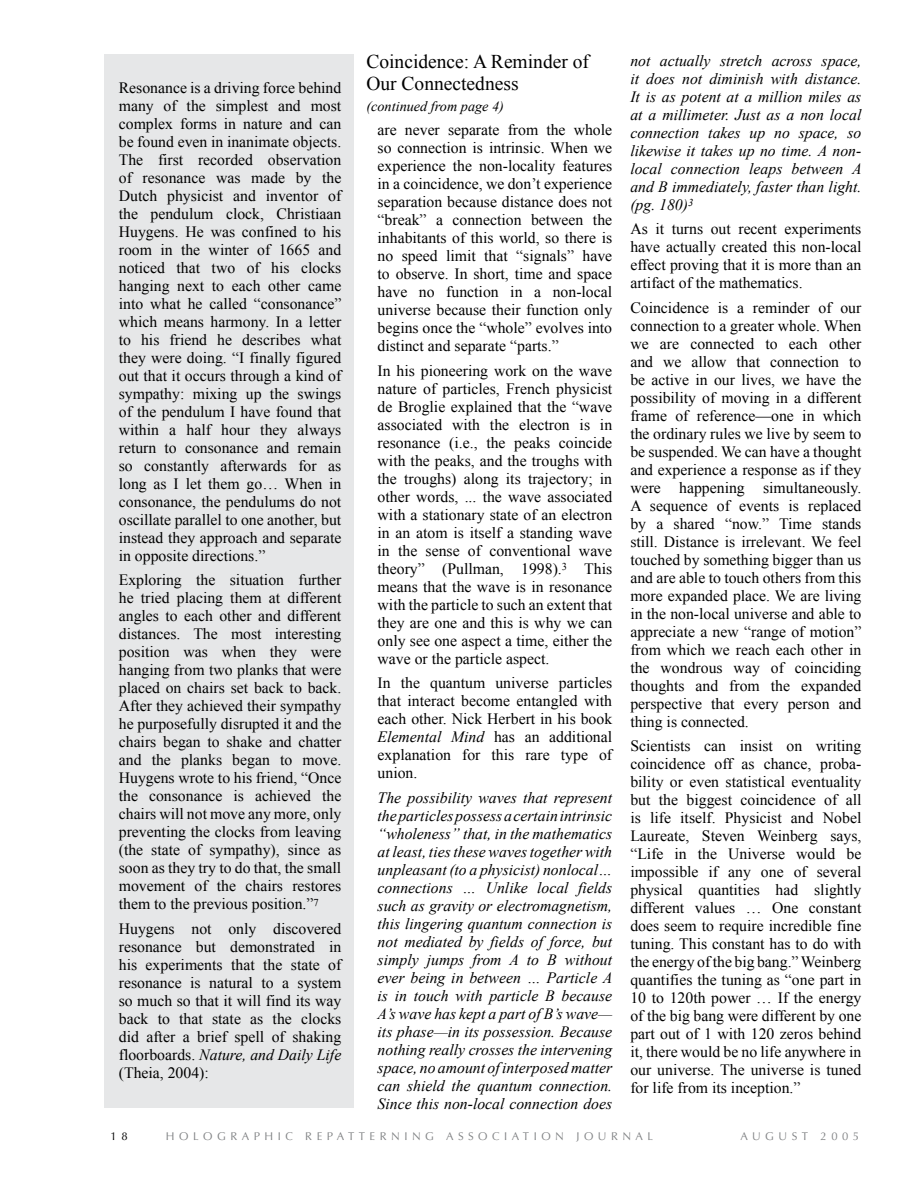
<style>
.page{position:relative;width:918px;height:1188px;background:#fff}
.page>*{position:absolute;margin:0;border:0;box-sizing:border-box;transform-origin:0 0}
.t1{font:19.5px/22.5px "Times New Roman";color:#000}
.t2{font:15.75px/18px "Times New Roman";color:#000;text-align:justify}
.t3{font:italic 15.75px/18px "Times New Roman";color:#000;text-align:justify}
.t4{font:italic 14.25px "Times New Roman";color:#000}
.t5{font:11.25px "Optima";letter-spacing:.4em;color:#808284}
.t6{font:11.25px "Optima";color:#000}
.s1{font-style:italic}
</style>
<div class="page">
<div style="left:104px;top:55px;width:250px;height:1053px;background:#e6e7e8"></div>
<p class="t2" style="left:119px;top:79px;width:224px;text-align:left">Resonance is a driving force behind many of the simplest and most complex forms in nature and can be found even in inanimate objects.<br>The first recorded observation of resonance was made by the<br>Dutch physicist and inventor of the pendulum clock, Christiaan<br>Huygens. He was confined to his room in the winter of 1665 and noticed that two of his clocks hanging next to each other came into what he called “consonance” which means harmony. In a letter to his friend he describes what they were doing. “I finally figured out that it occurs through a kind of sympathy: mixing up the swings of the pendulum I have found that within a half hour they always return to consonance and remain so constantly afterwards for as long as I let them go… When in consonance, the pendulums do not oscillate parallel to one another, but instead they approach and separate in opposite directions.”</p>
<p class="t2" style="left:119px;top:571px;width:224px;text-align:left">Exploring the situation further he tried placing them at different angles to each other and different distances. The most interesting position was when they were hanging from two planks that were placed on chairs set back to back.<br>After they achieved their sympathy he purposefully disrupted it and the chairs began to shake and chatter and the planks began to move.<br>Huygens wrote to his friend, “Once the consonance is achieved the chairs will not move any more, only preventing the clocks from leaving (the state of sympathy), since as soon as they try to do that, the small movement of the chairs restores them to the previous position.”<sup>7</sup></p>
<p class="t2" style="left:119px;top:919px;width:224px">Huygens not only discovered resonance but demonstrated in his experiments that the state of resonance is natural to a system so much so that it will find its way back to that state as the clocks did after a brief spell of shaking floorboards. <span class="s1">Nature, and Daily Life </span>(Theia, 2004):</p>
<p class="t1" style="left:366px;top:49px;width:224px">Coincidence: A Reminder of<br>Our Connectedness</p>
<p class="t4" style="left:366px;top:98px;width:139px">(continued from page 4)</p>
<p class="t2" style="left:378px;top:121px;width:236px">are never separate from the whole so connection is intrinsic. When we experience the non-locality features in a coincidence, we don’t experience separation because distance does not “break” a connection between the inhabitants of this world, so there is no speed limit that “signals” have to observe. In short, time and space have no function in a non-local universe because their function only begins once the “whole” evolves into distinct and separate “parts.”</p>
<p class="t2" style="left:378px;top:361px;width:236px">In his pioneering work on the wave nature of particles, French physicist de Broglie explained that the “wave associated with the electron is in resonance (i.e., the peaks coincide with the peaks, and the troughs with the troughs) along its trajectory; in other words, ... the wave associated with a stationary state of an electron in an atom is itself a standing wave in the sense of conventional wave theory” (Pullman, 1998). <sup>3</sup> This means that the wave is in resonance with the particle to such an extent that they are one and this is why we can only see one aspect a time, either the wave or the particle aspect.</p>
<p class="t2" style="left:378px;top:674px;width:236px">In the quantum universe particles that interact become entangled with each other. Nick Herbert in his book <span class="s1">Elemental Mind</span> has an additional explanation for this rare type of union.</p>
<p class="t3" style="left:378px;top:788px;width:236px">The possibility waves that represent the particles possess a certain intrinsic “wholeness” that, in the mathematics at least, ties these waves together with unpleasant (to a physicist) nonlocal… connections … Unlike local fields such as gravity or electromagnetism, this lingering quantum connection is not mediated by fields of force, but simply jumps from A to B without ever being in between … Particle A is in touch with particle B because A’s wave has kept a part of B’s wave— its phase—in its possession. Because nothing really crosses the intervening space, no amount of interposed matter can shield the quantum connection.<br>Since this non-local connection does</p>
<p class="t3" style="left:630px;top:51px;width:233px">not actually stretch across space, it does not diminish with distance.<br>It is as potent at a million miles as at a millimeter. Just as a non local connection takes up no space, so likewise it takes up no time. A non&shy;local connection leaps between A and B immediately, faster than light. (pg. 180)<sup>3</sup></p>
<p class="t2" style="left:630px;top:220px;width:233px">As it turns out recent experiments have actually created this non-local effect proving that it is more than an artifact of the mathematics.</p>
<p class="t2" style="left:630px;top:298px;width:233px;text-align:left">Coincidence is a reminder of our connection to a greater whole. When we are connected to each other and we allow that connection to be active in our lives, we have the possibility of moving in a different frame of reference—one in which the ordinary rules we live by seem to be suspended. We can have a thought and experience a response as if they were happening simultaneously.<br>A sequence of events is replaced by a shared “now.” Time stands still. Distance is irrelevant. We feel touched by something bigger than us and are able to touch others from this more expanded place. We are living in the non-local universe and able to appreciate a new “range of motion” from which we reach each other in the wondrous way of coinciding thoughts and from the expanded perspective that every person and thing is connected.</p>
<p class="t2" style="left:630px;top:737px;width:233px">Scientists can insist on writing coincidence off as chance, proba&shy;bility or even statistical eventuality but the biggest coincidence of all is life itself. Physicist and Nobel Laureate, Steven Weinberg says, “Life in the Universe would be impossible if any one of several physical quantities had slightly different values … One constant does seem to require incredible fine tuning. This constant has to do with the energy of the big bang.” Weinberg quantifies the tuning as “one part in 10 to 120th power … If the energy of the big bang were different by one part out of 1 with 120 zeros behind it, there would be no life anywhere in our universe. The universe is tuned for life from its inception.”</p>
<p class="t6" style="left:111px;top:1130px;width:19px">1 8</p>
<p class="t5" style="left:166px;top:1130px;width:304px">HOLOGRAPHIC REPATTERNING ASSOCIATION</p>
<p class="t5" style="left:576px;top:1130px;width:78px">JOURNAL</p>
<p class="t5" style="left:740px;top:1130px;width:24px">A UGUST</p>
<p class="t5" style="left:821px;top:1130px;width:40px">2005</p>
</div>
